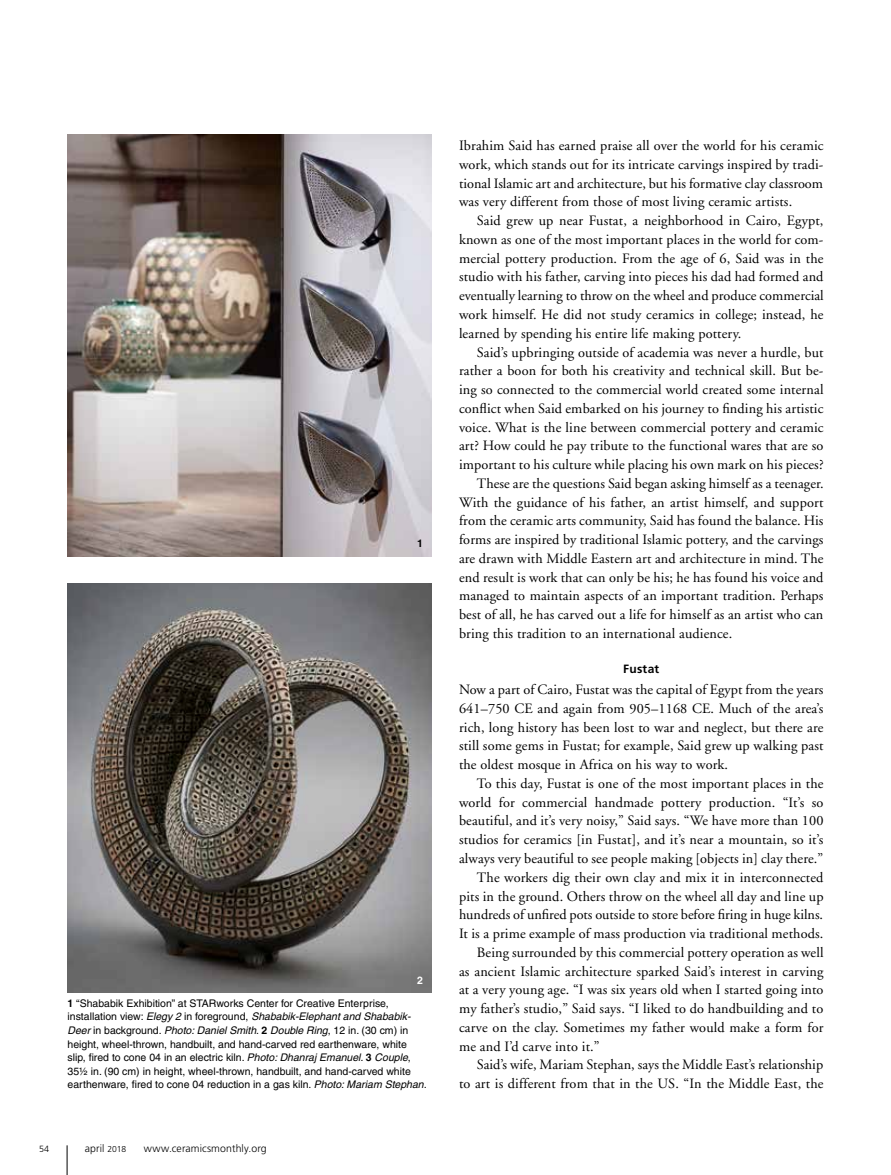
<style>
.page{position:relative;width:891px;height:1175px;background:#fff}
.page>*{position:absolute;margin:0;border:0;box-sizing:border-box;transform-origin:0 0}
.t1{font:14.25px/18.8px "Adobe Garamond";letter-spacing:.01em;color:#000;text-align:justify}
.t2{font:700 12px "Frutiger";letter-spacing:.025em;color:#000}
.t3{font:10.5px/13.5px "Helvetica";color:#000}
.t4{font:300 10.5px "Frutiger";letter-spacing:.01em;color:#000}
.t5{font:700 10.5px "Helvetica";color:#fff}
.t6{font:700 10.5px "Helvetica";color:#000}
.t7{font:300 9px "Frutiger";color:#000}
.s1{font-weight:700}
.s2{font-style:italic}
.s3{font-size:8.55px}
</style>
<div class="page">
<svg style="left:67px;top:1145px;width:1px;height:29px"></svg>
<img style="left:68px;top:583px;width:364px;height:409px">
<img style="left:68px;top:135px;width:364px;height:421px">
<p class="t6" style="left:417px;top:537px;width:7px">1</p>
<p class="t5" style="left:417px;top:973px;width:7px">2</p>
<p class="t3" style="left:68px;top:996px;width:361px"><span class="s1">1</span> “Shababik Exhibition” at STARworks Center for Creative Enterprise, installation view: <span class="s2">Elegy 2</span> in foreground, <span class="s2">Shababik-Elephant and Shababik-Deer</span> in background. <span class="s2">Photo: Daniel Smith</span>. <span class="s1">2</span> <span class="s2">Double Ring</span>, 12 in. (30 cm) in height, wheel-thrown, handbuilt, and hand-carved red earthenware, white slip, fired to cone 04 in an electric kiln. <span class="s2">Photo: Dhanraj Emanuel.</span> <span class="s1">3</span> <span class="s2">Couple</span>, 35½ in. (90 cm) in height, wheel-thrown, handbuilt, and hand-carved white earthenware, fired to cone 04 reduction in a gas kiln. <span class="s2">Photo: Mariam Stephan.</span></p>
<p class="t7" style="left:39px;top:1143px;width:12px">54</p>
<p class="t4" style="left:85px;top:1142px;width:43px">april <span class="s3">2018</span></p>
<p class="t4" style="left:144px;top:1142px;width:125px">www.ceramicsmonthly.org</p>
<p class="t1" style="left:459px;top:137px;width:366px">Ibrahim Said has earned praise all over the world for his ceramic work, which stands out for its intricate carvings inspired by tradi&shy;tional Islamic art and architecture, but his formative clay classroom was very different from those of most living ceramic artists.</p>
<p class="t1" style="left:459px;top:212px;width:366px;text-indent:18px">Said grew up near Fustat, a neighborhood in Cairo, Egypt, known as one of the most important places in the world for com&shy;mercial pottery production. From the age of 6, Said was in the studio with his father, carving into pieces his dad had formed and eventually learning to throw on the wheel and produce commercial work himself. He did not study ceramics in college; instead, he learned by spending his entire life making pottery.</p>
<p class="t1" style="left:477px;top:343px;width:348px">Said’s upbringing outside of academia was never a hurdle, but</p>
<p class="t1" style="left:459px;top:362px;width:366px">rather a boon for both his creativity and technical skill. But be-</p>
<p class="t1" style="left:459px;top:380px;width:366px">ing so connected to the commercial world created some internal</p>
<p class="t1" style="left:459px;top:399px;width:366px">conflict when Said embarked on his journey to finding his artistic</p>
<p class="t1" style="left:459px;top:418px;width:366px">voice. What is the line between commercial pottery and ceramic</p>
<p class="t1" style="left:459px;top:437px;width:366px">art? How could he pay tribute to the functional wares that are so</p>
<p class="t1" style="left:459px;top:455px;width:366px">important to his culture while placing his own mark on his pieces?</p>
<p class="t1" style="left:477px;top:474px;width:348px">These are the questions Said began asking himself as a teenager.</p>
<p class="t1" style="left:459px;top:493px;width:366px">With the guidance of his father, an artist himself, and support</p>
<p class="t1" style="left:459px;top:512px;width:366px">from the ceramic arts community, Said has found the balance. His</p>
<p class="t1" style="left:459px;top:530px;width:366px">forms are inspired by traditional Islamic pottery, and the carvings</p>
<p class="t1" style="left:459px;top:549px;width:366px">are drawn with Middle Eastern art and architecture in mind. The</p>
<p class="t1" style="left:459px;top:568px;width:366px">end result is work that can only be his; he has found his voice and</p>
<p class="t1" style="left:459px;top:587px;width:366px">managed to maintain aspects of an important tradition. Perhaps</p>
<p class="t1" style="left:459px;top:605px;width:366px">best of all, he has carved out a life for himself as an artist who can</p>
<p class="t1" style="left:459px;top:624px;width:275px">bring this tradition to an international audience.</p>
<p class="t2" style="left:623px;top:662px;width:38px">Fustat</p>
<p class="t1" style="left:459px;top:680px;width:366px">Now a part of Cairo, Fustat was the capital of Egypt from the years 641–750 CE and again from 905–1168 CE. Much of the area’s rich, long history has been lost to war and neglect, but there are still some gems in Fustat; for example, Said grew up walking past the oldest mosque in Africa on his way to work.</p>
<p class="t1" style="left:477px;top:774px;width:348px">To this day, Fustat is one of the most important places in the</p>
<p class="t1" style="left:459px;top:793px;width:366px">world for commercial handmade pottery production. “It’s so</p>
<p class="t1" style="left:459px;top:812px;width:366px">beautiful, and it’s very noisy,” Said says. “We have more than 100</p>
<p class="t1" style="left:459px;top:830px;width:366px">studios for ceramics [in Fustat], and it’s near a mountain, so it’s</p>
<p class="t1" style="left:459px;top:849px;width:366px">always very beautiful to see people making [objects in] clay there.”</p>
<p class="t1" style="left:477px;top:868px;width:348px">The workers dig their own clay and mix it in interconnected</p>
<p class="t1" style="left:459px;top:887px;width:366px">pits in the ground. Others throw on the wheel all day and line up</p>
<p class="t1" style="left:459px;top:905px;width:366px">hundreds of unfired pots outside to store before firing in huge kilns.</p>
<p class="t1" style="left:459px;top:924px;width:366px">It is a prime example of mass production via traditional methods.</p>
<p class="t1" style="left:477px;top:943px;width:348px">Being surrounded by this commercial pottery operation as well</p>
<p class="t1" style="left:459px;top:962px;width:366px">as ancient Islamic architecture sparked Said’s interest in carving</p>
<p class="t1" style="left:459px;top:980px;width:366px">at a very young age. “I was six years old when I started going into</p>
<p class="t1" style="left:459px;top:999px;width:366px">my father’s studio,” Said says. “I liked to do handbuilding and to</p>
<p class="t1" style="left:459px;top:1018px;width:366px">carve on the clay. Sometimes my father would make a form for</p>
<p class="t1" style="left:459px;top:1037px;width:142px">me and I’d carve into it.”</p>
<p class="t1" style="left:477px;top:1055px;width:348px">Said’s wife, Mariam Stephan, says the Middle East’s relationship</p>
<p class="t1" style="left:459px;top:1074px;width:366px">to art is different from that in the US. “In the Middle East, the</p>
</div>
